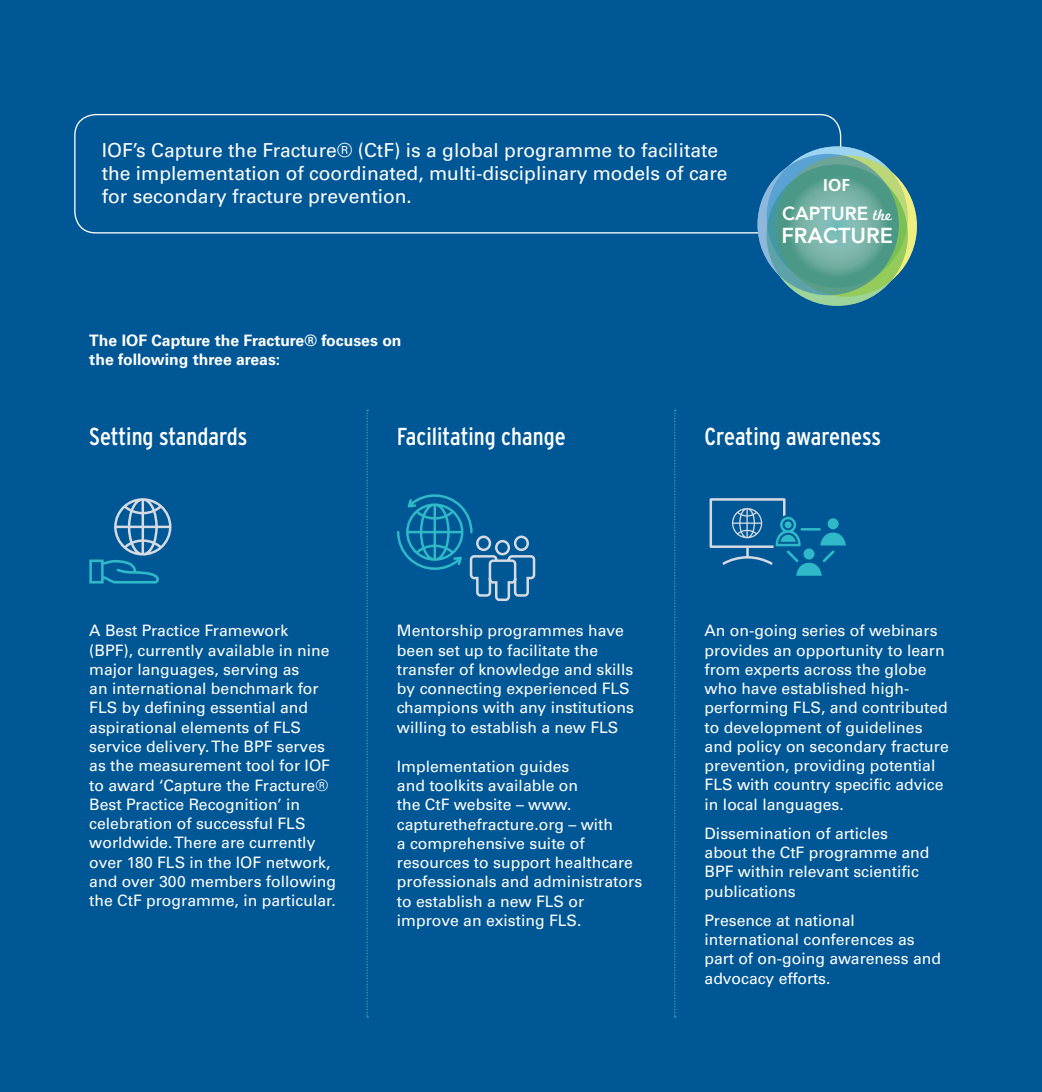
<style>
.page{position:relative;width:1042px;height:1092px;background:#fff}
.page>*{position:absolute;margin:0;border:0;box-sizing:border-box;transform-origin:0 0}
.t1{font:condensed 24.5px "Interstate";color:#fff}
.t2{font:800 21.7px "Avenir";color:#fff}
.t3{font:19.25px/23.1px "Univers LT Std";color:#fff}
.t4{font:800 18.9px "Avenir";color:#fff}
.t5{font:700 17.15px "Frutiger LT Std";color:#fff}
.t6{font:15.75px/19.2px "Univers LT Std";color:#fff}
.t7{font:700 15.75px/19.2px "Univers LT Std";color:#fff}
.s1{font-family:"Marketing Script";font-weight:400;font-size:16.28px}
</style>
<div class="page">
<div style="left:0;top:0;width:1042px;height:1091px;background:#005795"></div>
<div style="left:74px;top:114px;width:767px;height:119px;border:1px solid #fff;border-radius:21px"></div>
<svg style="left:766px;top:146px;width:142px;height:142px"></svg>
<svg style="left:775px;top:155px;width:142px;height:142px"></svg>
<svg style="left:766px;top:164px;width:142px;height:142px;background:#8fc972"></svg>
<svg style="left:757px;top:154px;width:142px;height:141px;background:#599fa2"></svg>
<svg style="left:786px;top:175px;width:102px;height:102px;background:#69aa9d"></svg>
<svg style="left:366px;top:410px;width:2px;height:607px"></svg>
<svg style="left:674px;top:410px;width:2px;height:607px"></svg>
<svg style="left:397px;top:494px;width:139px;height:107px"></svg>
<div style="left:89px;top:559px;width:15px;height:24px;border:3px solid #2eb8c8"></div>
<svg style="left:99px;top:498px;width:72px;height:86px"></svg>
<div style="left:709px;top:498px;width:76px;height:50px;border:2px solid #d5dae3"></div>
<svg style="left:719px;top:508px;width:127px;height:67px"></svg>
<div style="left:798px;top:526px;width:25px;height:6px;border:2px solid #005795;border-radius:2px"></div>
<p class="t3" style="left:102px;top:139px;width:627px">IOF’s Capture the Fracture® (CtF) is a global programme to facilitate the implementation of coordinated, multi-disciplinary models of care for secondary fracture prevention.</p>
<p class="t7" style="left:89px;top:331px;width:314px">The IOF Capture the Fracture® focuses on the following three areas:</p>
<p class="t5" style="left:823px;top:174px;width:28px">IOF</p>
<p class="t4" style="left:782px;top:199px;width:112px">CAPTURE <span class="s1">the</span></p>
<h2 class="t2" style="left:781px;top:218px;width:113px">FRACTURE</h2>
<h1 class="t1" style="left:89px;top:422px;width:160px">Setting standards</h1>
<h1 class="t1" style="left:397px;top:422px;width:170px">Facilitating change</h1>
<h1 class="t1" style="left:704px;top:422px;width:178px">Creating awareness</h1>
<p class="t6" style="left:89px;top:621px;width:248px">A Best Practice Framework<br>(BPF), currently available in nine major languages, serving as<br>an international benchmark for<br>FLS by defining essential and aspirational elements of FLS service delivery. The BPF serves as the measurement tool for IOF to award ‘Capture the Fracture®<br>Best Practice Recognition’ in celebration of successful FLS worldwide. There are currently over 180 FLS in the IOF network, and over 300 members following the CtF programme, in particular.</p>
<p class="t6" style="left:397px;top:621px;width:238px">Mentorship programmes have been set up to facilitate the transfer of knowledge and skills by connecting experienced FLS champions with any institutions willing to establish a new FLS</p>
<p class="t6" style="left:397px;top:756px;width:247px">Implementation guides<br>and toolkits available on<br>the CtF website – www. capturethefracture.org – with<br>a comprehensive suite of resources to support healthcare professionals and administrators to establish a new FLS or improve an existing FLS.</p>
<p class="t6" style="left:704px;top:621px;width:246px">An on-going series of webinars provides an opportunity to learn from experts across the globe who have established high&shy;performing FLS, and contributed to development of guidelines and policy on secondary fracture prevention, providing potential<br>FLS with country specific advice in local languages.</p>
<p class="t6" style="left:704px;top:823px;width:226px">Dissemination of articles about the CtF programme and<br>BPF within relevant scientific publications</p>
<p class="t6" style="left:704px;top:910px;width:238px">Presence at national international conferences as part of on-going awareness and advocacy efforts.</p>
</div>
